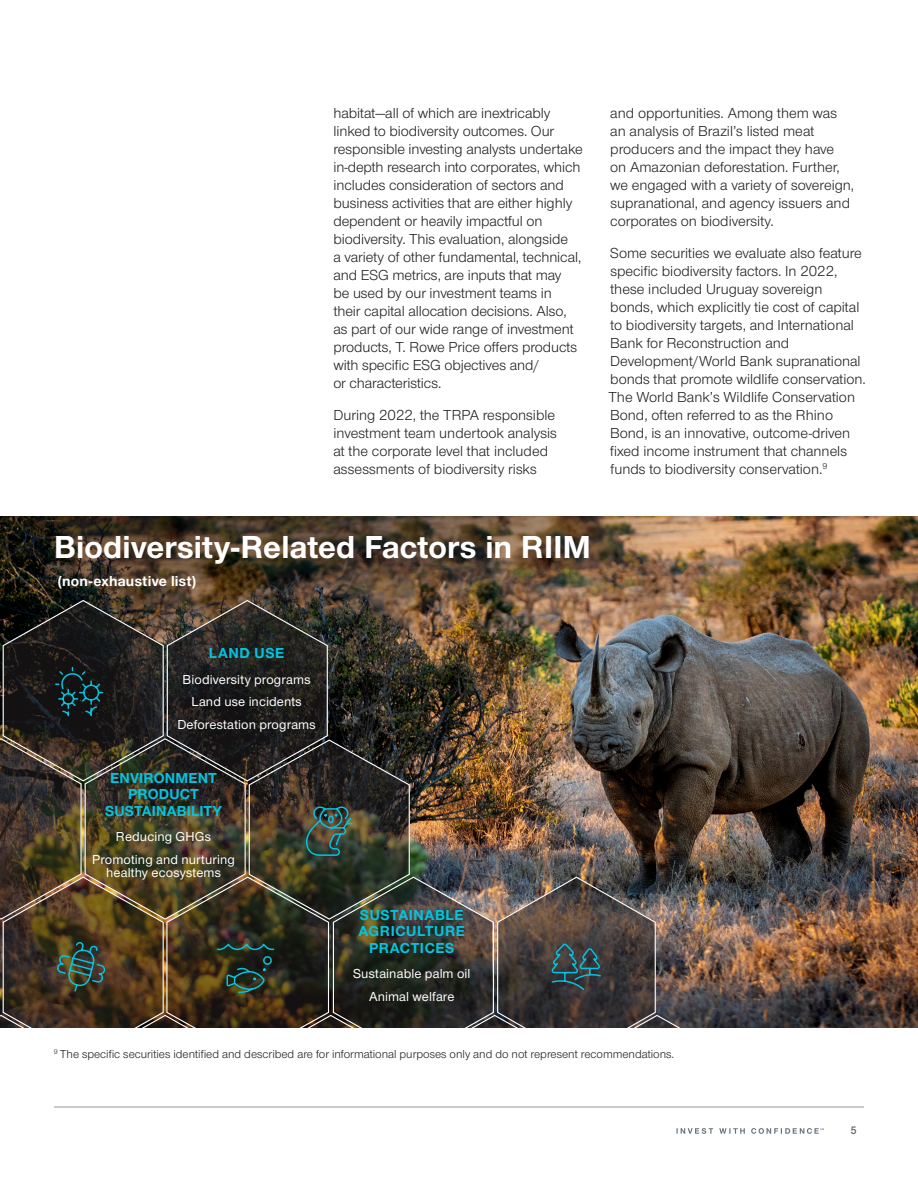
<style>
.page{position:relative;width:918px;height:1188px;background:#fff}
.page>*{position:absolute;margin:0;border:0;box-sizing:border-box;transform-origin:0 0}
.t1{font:700 33px "Nimbus Sans Novus";letter-spacing:.005em;color:#fff}
.t2{font:15px/18px "Nimbus Sans Novus";color:#231f20}
.t3{font:700 15px/16.5px "Nimbus Sans Novus";letter-spacing:.015em;color:#05c3de;text-align:center}
.t4{font:700 15px/16.5px "Nimbus Sans Novus";letter-spacing:.04em;color:#05c3de;text-align:center}
.t5{font:700 15px "Nimbus Sans Novus";letter-spacing:.02em;color:#fff}
.t6{font:500 13.5px/22.5px "Nimbus Sans Novus";letter-spacing:.01em;color:#fff;text-align:center}
.t7{font:12px "Nimbus Sans Novus";color:#231f20}
.t8{font:600 11.25px "Nimbus Sans Novus";color:#5f5f62}
</style>
<div class="page">
<img style="left:0;top:517px;width:918px;height:511px">
<hr style="left:54px;top:1107px;width:810px;height:1px;background:#8f969c">
<img style="left:0;top:599px;width:824px;height:535px">
<p class="t2" style="left:333px;top:104px;width:251px">habitat—all of which are inextricably linked to biodiversity outcomes. Our responsible investing analysts undertake in‑depth research into corporates, which includes consideration of sectors and business activities that are either highly dependent or heavily impactful on biodiversity. This evaluation, alongside<br>a variety of other fundamental, technical, and ESG metrics, are inputs that may<br>be used by our investment teams in<br>their capital allocation decisions. Also, as part of our wide range of investment products, T. Rowe Price offers products with specific ESG objectives and/<br>or characteristics.</p>
<p class="t2" style="left:333px;top:405px;width:225px">During 2022, the TRPA responsible investment team undertook analysis at the corporate level that included assessments of biodiversity risks</p>
<p class="t2" style="left:610px;top:104px;width:246px">and opportunities. Among them was an analysis of Brazil’s listed meat producers and the impact they have<br>on Amazonian deforestation. Further, we engaged with a variety of sovereign, supranational, and agency issuers and corporates on biodiversity.</p>
<p class="t2" style="left:609px;top:243px;width:259px">Some securities we evaluate also feature specific biodiversity factors. In 2022, these included Uruguay sovereign bonds, which explicitly tie cost of capital to biodiversity targets, and International Bank for Reconstruction and Development/World Bank supranational bonds that promote wildlife conservation.<br>The World Bank’s Wildlife Conservation Bond, often referred to as the Rhino Bond, is an innovative, outcome‑driven fixed income instrument that channels funds to biodiversity conservation.<sup>9</sup></p>
<h1 class="t1" style="left:54px;top:525px;width:538px">Biodiversity‑Related Factors in RIIM</h1>
<p class="t5" style="left:58px;top:571px;width:140px">(non‑exhaustive list)</p>
<p class="t3" style="left:209px;top:644px;width:77px">LAND USE</p>
<p class="t6" style="left:177px;top:667px;width:140px">Biodiversity programs<br>Land use incidents<br>Deforestation programs</p>
<p class="t3" style="left:105px;top:769px;width:118px">ENVIRONMENT<br>PRODUCT<br>SUSTAINABILITY</p>
<p class="t6" style="left:92px;top:825px;width:144px">Reducing GHGs<br>Promoting and nurturing</p>
<p class="t6" style="left:106px;top:861px;width:116px">healthy ecosystems</p>
<p class="t4" style="left:359px;top:906px;width:108px">SUSTAINABLE<br>AGRICULTURE<br>PRACTICES</p>
<p class="t6" style="left:353px;top:962px;width:119px">Sustainable palm oil<br>Animal welfare</p>
<p class="t7" style="left:54px;top:1046px;width:622px"><sup>9</sup> The specific securities identified and described are for informational purposes only and do not represent recommendations.</p>
<p class="t8" style="left:851px;top:1123px;width:7px">5</p>
</div>
